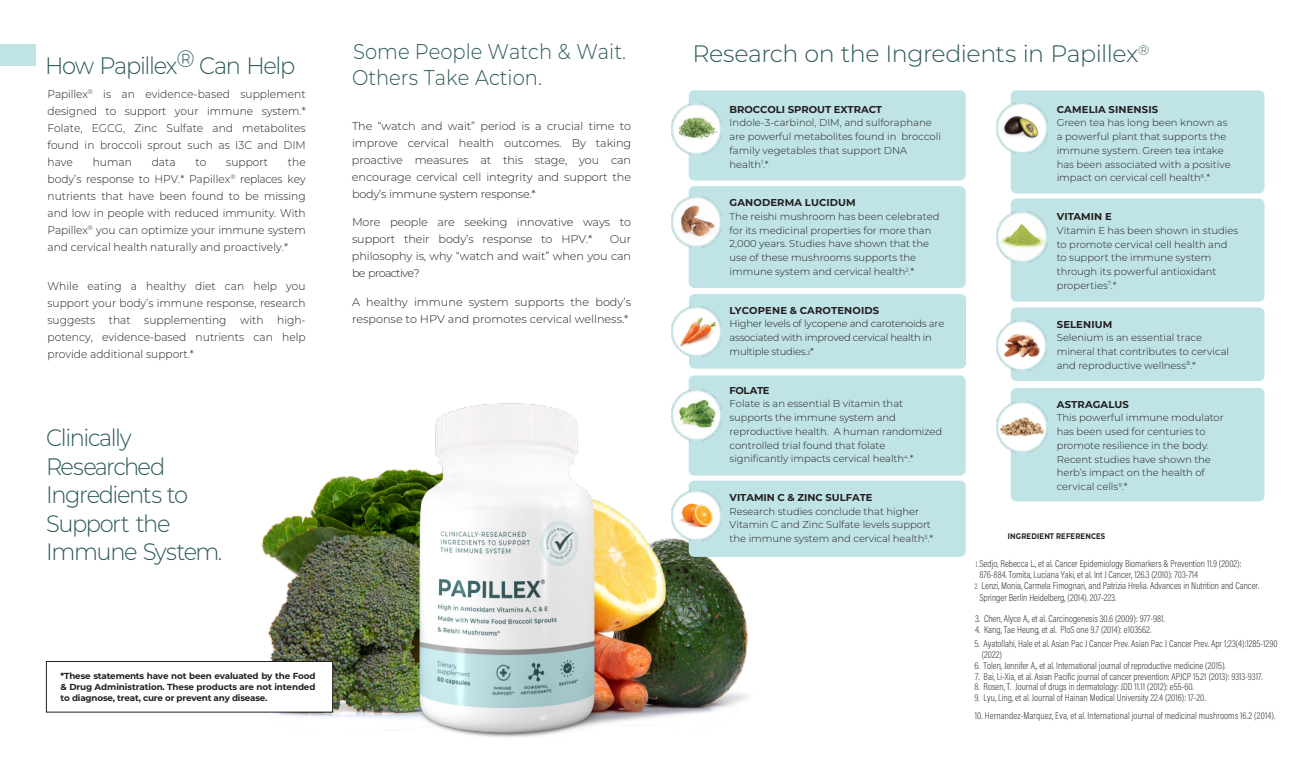
<style>
.page{position:relative;width:1305px;height:765px;background:#fff}
.page>*{position:absolute;margin:0;border:0;box-sizing:border-box;transform-origin:0 0}
.t1{font:300 23.75px/28.5px "Montserrat";letter-spacing:-.06em;color:#2b5859;scale:.95 1}
.t2{font:300 23.75px "Montserrat";letter-spacing:-.025em;color:#2b5859}
.t3{font:300 21.25px/25.5px "Montserrat";color:#2b5859;scale:.92 1}
.t4{font:300 11.25px/17px "Montserrat";color:#231f20;text-align:justify;scale:.95 1}
.t5{font:300 11.25px/17px "Montserrat";color:#231f20;text-align:justify}
.t6{font:300 10px/13.8px "Montserrat";letter-spacing:-.005em;color:#231f20}
.t7{font:200 10px/10.8px "Acumin Pro Cond";color:#231f20}
.t8{font:300 10px/13.8px "Montserrat";letter-spacing:-.025em;color:#231f20}
.t9{font:700 8.75px/11.2px "Montserrat";letter-spacing:-.02em;color:#231f20;text-align:justify}
.t10{font:700 8.12px "Montserrat";letter-spacing:.025em;color:#231f20;scale:.84 1}
.s1{font-weight:700}
.s2{font-size:5.88px}
.s3{font-size:8.12px}
</style>
<div class="page">
<img style="left:224px;top:295px;width:563px;height:443px">
<div style="left:689px;top:90px;width:277px;height:91px;background:#c0e3e6;border-radius:6px"></div>
<div style="left:689px;top:294px;width:277px;height:75px;background:#c0e3e6;border-radius:5px"></div>
<div style="left:689px;top:186px;width:277px;height:102px;background:#c0e3e6;border-radius:6px"></div>
<div style="left:689px;top:376px;width:277px;height:100px;background:#c0e3e6;border-radius:6px"></div>
<div style="left:689px;top:481px;width:277px;height:76px;background:#c0e3e6;border-radius:6px"></div>
<div style="left:1011px;top:90px;width:253px;height:103px;background:#c0e3e6;border-radius:6px"></div>
<div style="left:1011px;top:199px;width:253px;height:103px;background:#c0e3e6;border-radius:6px"></div>
<div style="left:1011px;top:307px;width:253px;height:74px;background:#c0e3e6;border-radius:6px"></div>
<div style="left:1011px;top:388px;width:253px;height:113px;background:#c0e3e6;border-radius:6px"></div>
<div style="left:0;top:45px;width:35px;height:21px;background:#c0e3e6"></div>
<img style="left:996px;top:103px;width:51px;height:51px">
<img style="left:671px;top:103px;width:51px;height:51px">
<img style="left:672px;top:307px;width:50px;height:50px">
<img style="left:996px;top:402px;width:51px;height:51px">
<img style="left:996px;top:211px;width:51px;height:51px">
<img style="left:997px;top:321px;width:50px;height:50px">
<img style="left:672px;top:491px;width:49px;height:49px">
<img style="left:671px;top:196px;width:51px;height:51px">
<img style="left:671px;top:389px;width:51px;height:51px">
<div style="left:46px;top:662px;width:287px;height:50px;background:#fff"></div>
<div style="left:46px;top:661px;width:287px;height:51px;border:1px solid #231f20"></div>
<p class="t1" style="left:45px;top:50px;width:265px">How Papillex® Can Help</p>
<p class="t4" style="left:47px;top:85px;width:273px">Papillex<sup>®</sup> is an evidence-based supplement designed to support your immune system.* Folate, EGCG, Zinc Sulfate and metabolites found in broccoli sprout such as I3C and DIM have</p>
<p class="t4" style="left:47px;top:153px;width:273px;text-indent:240px">the body’s response to HPV.* Papillex<sup>®</sup> replaces key nutrients that have been found to be missing and low in people with reduced immunity. With Papillex<sup>®</sup> you can optimize your immune system and cervical health naturally and proactively.*</p>
<p class="t4" style="left:47px;top:277px;width:273px">While eating a healthy diet can help you support your body’s immune response, research suggests that supplementing with high&shy;potency, evidence-based nutrients can help provide additional support.*</p>
<p class="t4" style="left:93px;top:153px;width:43px">human</p>
<p class="t4" style="left:152px;top:153px;width:27px">data</p>
<p class="t4" style="left:196px;top:153px;width:13px">to</p>
<p class="t4" style="left:226px;top:153px;width:45px">support</p>
<p class="t1" style="left:46px;top:423px;width:187px">Clinically<br>Researched<br>Ingredients to<br>Support the<br>Immune System.</p>
<p class="t3" style="left:352px;top:38px;width:299px">Some People Watch &amp; Wait.<br>Others Take Action.</p>
<p class="t5" style="left:352px;top:117px;width:281px">The “watch and wait” period is a crucial time to improve cervical health outcomes. By taking proactive measures at this stage, you can encourage cervical cell integrity and support the body’s immune system response.*</p>
<p class="t5" style="left:352px;top:214px;width:281px">More people are seeking innovative ways to support their body’s response to HPV.*</p>
<p class="t5" style="left:352px;top:231px;width:281px;text-indent:258px">Our philosophy is, why “watch and wait” when you can be proactive?</p>
<p class="t5" style="left:352px;top:293px;width:281px">A healthy immune system supports the body’s response to HPV and promotes cervical wellness.*</p>
<p class="t9" style="left:61px;top:670px;width:256px">*These statements have not been evaluated by the Food &amp; Drug Administration. These products are not intended to diagnose, treat, cure or prevent any disease.</p>
<p class="t2" style="left:692px;top:38px;width:458px">Research on the Ingredients in Papillex<sup>®</sup></p>
<p class="t6" style="left:730px;top:102px;width:213px"><span class="s1">BROCCOLI SPROUT EXTRACT<br></span>Indole-3-carbinol, DIM, and sulforaphane are powerful metabolites found in broccoli family vegetables that support DNA health<sup>1</sup>.*</p>
<p class="t6" style="left:730px;top:196px;width:211px"><span class="s1">GANODERMA LUCIDUM<br></span>The reishi mushroom has been celebrated for its medicinal properties for more than 2,000 years. Studies have shown that the use of these mushrooms supports the immune system and cervical health<sup>2</sup>.*</p>
<p class="t8" style="left:730px;top:303px;width:216px"><span class="s1">LYCOPENE &amp; CAROTENOIDS<br></span>Higher levels of lycopene and carotenoids are associated with improved cervical health in multiple studies.<span class="s2">3</span>*</p>
<p class="t6" style="left:730px;top:383px;width:214px"><span class="s1">FOLATE<br></span>Folate is an essential B vitamin that supports the immune system and reproductive health. A human randomized controlled trial found that folate significantly impacts cervical health<sup>4</sup>.*</p>
<p class="t6" style="left:730px;top:490px;width:205px"><span class="s1">VITAMIN C &amp; ZINC SULFATE<br></span>Research studies conclude that higher Vitamin C and Zinc Sulfate levels support the immune system and cervical health<sup>5</sup>.*</p>
<p class="t6" style="left:1057px;top:102px;width:175px"><span class="s1">CAMELIA SINENSIS<br></span>Green tea has long been known as a powerful plant that supports the immune system. Green tea intake has been associated with a positive impact on cervical cell health<sup>6</sup>.*</p>
<p class="t6" style="left:1057px;top:209px;width:183px"><span class="s1">VITAMIN E<br></span>Vitamin E has been shown in studies to promote cervical cell health and to support the immune system through its powerful antioxidant properties<sup>7</sup>.*</p>
<p class="t6" style="left:1057px;top:317px;width:174px"><span class="s1">SELENIUM<br></span>Selenium is an essential trace mineral that contributes to cervical and reproductive wellness<sup>8</sup>.*</p>
<p class="t6" style="left:1057px;top:397px;width:168px"><span class="s1">ASTRAGALUS<br></span>This powerful immune modulator has been used for centuries to promote resilience in the body.<br>Recent studies have shown the herb’s impact on the health of cervical cells<sup>9</sup>.*</p>
<p class="t10" style="left:1008px;top:530px;width:117px">INGREDIENT REFERENCES</p>
<p class="t7" style="left:980px;top:558px;width:263px;text-indent:-4px"><span class="s3">1.</span> Sedjo, Rebecca L., et al. Cancer Epidemiology Biomarkers &amp; Prevention 11.9 (2002):<br>876-884. Tomita, Luciana Yaki, et al. Int J Cancer, 126.3 (2010): 703-714</p>
<p class="t7" style="left:980px;top:579px;width:281px;line-height:12px;text-indent:-5px"><span class="s3">2.</span> Lenzi, Monia, Carmela Fimognari, and Patrizia Hrelia. Advances in Nutrition and Cancer.<br>Springer Berlin Heidelberg, (2014). 207-223.</p>
<p class="t7" style="left:975px;top:613px;width:191px">3. Chen, Alyce A., et al. Carcinogenesis 30.6 (2009): 977-981.</p>
<p class="t7" style="left:975px;top:624px;width:178px">4. Kang, Tae Heung, et al. PloS one 9.7 (2014): e103562.</p>
<p class="t7" style="left:982px;top:638px;width:297px;text-indent:-7px">5. Ayatollahi, Hale et al. Asian Pac J Cancer Prev. Asian Pac J Cancer Prev. Apr 1;23(4):1285-1290 (2022)</p>
<p class="t7" style="left:974px;top:660px;width:253px">6. Tolen, Jennifer A., et al. International journal of reproductive medicine (2015).</p>
<p class="t7" style="left:975px;top:671px;width:289px">7. Bai, Li-Xia, et al. Asian Pacific journal of cancer prevention: APJCP 15.21 (2013): 9313-9317.</p>
<p class="t7" style="left:975px;top:681px;width:221px">8. Rosen, T. Journal of drugs in dermatology: JDD 11.11 (2012): e55-60.</p>
<p class="t7" style="left:975px;top:692px;width:233px">9. Lyu, Ling, et al. Journal of Hainan Medical University 22.4 (2016): 17-20.</p>
<p class="t7" style="left:975px;top:710px;width:302px">10. Hernandez-Marquez, Eva, et al. International journal of medicinal mushrooms 16.2 (2014).</p>
</div>
